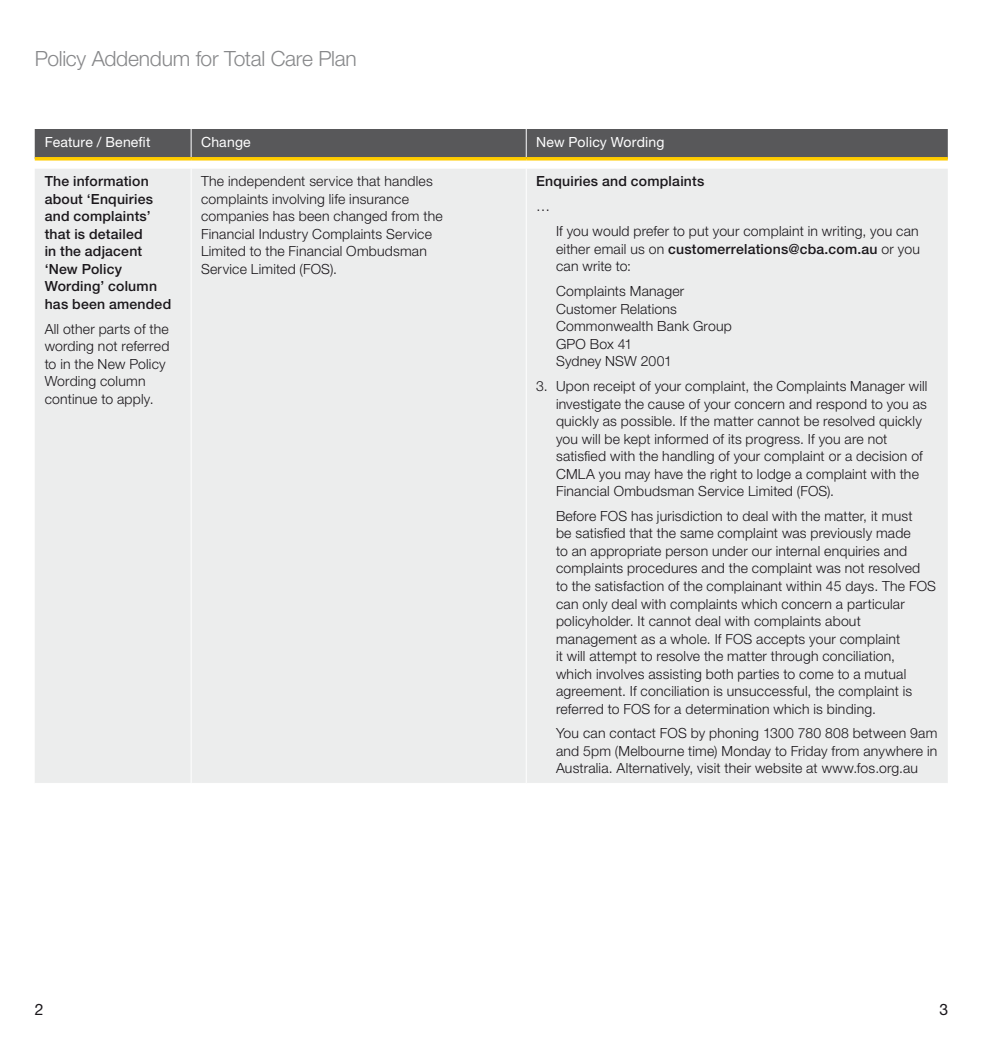
<style>
.page{position:relative;width:983px;height:1042px;background:#fff}
.page>*{position:absolute;margin:0;border:0;box-sizing:border-box;transform-origin:0 0}
.t1{font:300 21px "Helvetica Neue LT";letter-spacing:-.015em;color:#87888a}
.t2{font:15.75px "Helvetica Neue LT";color:#1a171b}
.t3{font:300 14px/17.5px "Helvetica Neue LT";letter-spacing:.015em;color:#1a171b}
.t4{font:500 14px/17.5px "Helvetica Neue LT";letter-spacing:.015em;color:#1a171b}
.t5{font:14px "Helvetica Neue LT";letter-spacing:.01em;color:#fff}
.s1{font-weight:500}
</style>
<div class="page">
<div style="left:35px;top:169px;width:912px;height:614px;background:#eceded"></div>
<div style="left:35px;top:129px;width:912px;height:28px;background:#58585a"></div>
<hr style="left:191px;top:169px;width:1px;height:614px;background:#fff">
<hr style="left:525px;top:169px;width:1px;height:614px;background:#fff">
<hr style="left:35px;top:157px;width:156px;height:3px;background:#fc0">
<hr style="left:191px;top:157px;width:335px;height:3px;background:#fc0">
<hr style="left:526px;top:157px;width:421px;height:3px;background:#fc0">
<h1 class="t1" style="left:35px;top:46px;width:323px">Policy Addendum for Total Care Plan</h1>
<p class="t5" style="left:45px;top:134px;width:107px">Feature / Benefit</p>
<p class="t5" style="left:201px;top:134px;width:51px">Change</p>
<p class="t5" style="left:536px;top:134px;width:130px">New Policy Wording</p>
<p class="t4" style="left:45px;top:172px;width:128px">The information about ‘Enquiries and complaints’ that is detailed<br>in the adjacent ‘New Policy<br>Wording’ column has been amended</p>
<p class="t3" style="left:45px;top:320px;width:126px">All other parts of the wording not referred to in the New Policy<br>Wording column continue to apply.</p>
<p class="t3" style="left:201px;top:172px;width:243px">The independent service that handles complaints involving life insurance companies has been changed from the Financial Industry Complaints Service Limited to the Financial Ombudsman Service Limited (FOS).</p>
<p class="t4" style="left:536px;top:172px;width:170px">Enquiries and complaints</p>
<p class="t3" style="left:536px;top:197px;width:15px">…</p>
<p class="t3" style="left:556px;top:222px;width:365px;text-align:justify">If you would prefer to put your complaint in writing, you can either email us on <span class="s1">customerrelations@cba.com.au</span> or you can write to:</p>
<p class="t3" style="left:556px;top:282px;width:177px">Complaints Manager<br>Customer Relations<br>Commonwealth Bank Group<br>GPO Box 41<br>Sydney NSW 2001</p>
<p class="t3" style="left:556px;top:377px;width:373px;text-indent:-20px">3. Upon receipt of your complaint, the Complaints Manager will investigate the cause of your concern and respond to you as quickly as possible. If the matter cannot be resolved quickly you will be kept informed of its progress. If you are not satisfied with the handling of your complaint or a decision of CMLA you may have the right to lodge a complaint with the Financial Ombudsman Service Limited (FOS).</p>
<p class="t3" style="left:556px;top:507px;width:381px">Before FOS has jurisdiction to deal with the matter, it must<br>be satisfied that the same complaint was previously made<br>to an appropriate person under our internal enquiries and complaints procedures and the complaint was not resolved<br>to the satisfaction of the complainant within 45 days. The FOS can only deal with complaints which concern a particular policyholder. It cannot deal with complaints about management as a whole. If FOS accepts your complaint<br>it will attempt to resolve the matter through conciliation,<br>which involves assisting both parties to come to a mutual agreement. If conciliation is unsuccessful, the complaint is referred to FOS for a determination which is binding.</p>
<p class="t3" style="left:556px;top:724px;width:383px;text-align:justify">You can contact FOS by phoning 1300 780 808 between 9am and 5pm (Melbourne time) Monday to Friday from anywhere in Australia. Alternatively, visit their website at www.fos.org.au</p>
<p class="t2" style="left:35px;top:999px;width:10px">2</p>
<p class="t2" style="left:939px;top:999px;width:10px">3</p>
</div>
